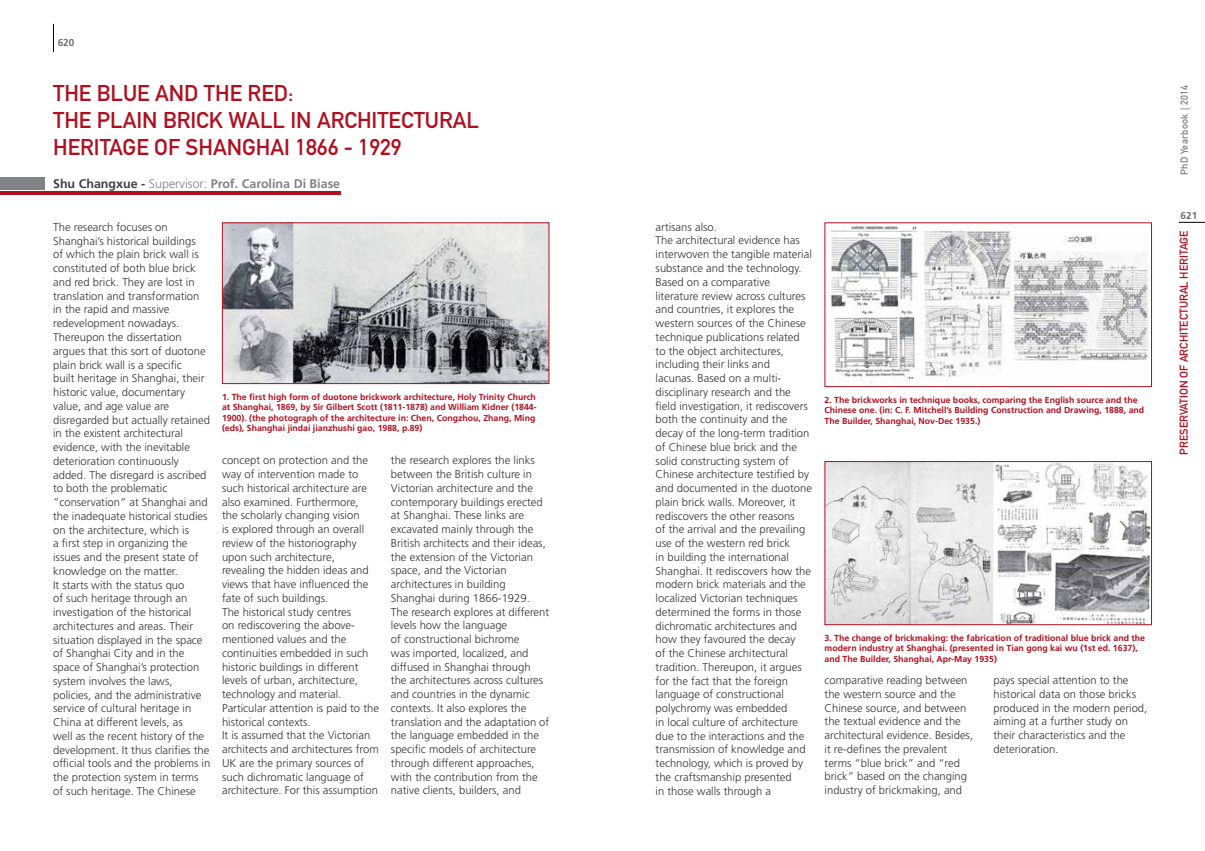
<style>
.page{position:relative;width:1205px;height:851px;background:#fff}
.page>*{position:absolute;margin:0;border:0;box-sizing:border-box;transform-origin:0 0}
.t1{font:22.5px/27px "DIN Mittelschrift Std";color:#b10f1f}
.t2{font:700 12.5px "Frutiger LT Std";color:#808285}
.t3{font:300 11.25px/13.8px "Frutiger LT Std";color:#333}
.t4{font:11.25px "DIN Mittelschrift Std";color:#b10f1f}
.t5{font:10px "DIN Mittelschrift Std";letter-spacing:.03em;color:#808285}
.t6{font:700 10px "Frutiger LT Std";color:#6d6e71}
.t7{font:700 8.75px/10.5px "Frutiger LT Std";color:#b10f1f}
.s1{color:#414042}
.s2{font-weight:300}
</style>
<div class="page">
<svg style="left:53px;top:24px;width:1px;height:28px"></svg>
<svg style="left:1179px;top:222px;width:26px;height:1px"></svg>
<hr style="left:0;top:191px;width:340px;height:4px;background:#b10f1f">
<div style="left:0;top:178px;width:44px;height:12px;background:#808285"></div>
<img style="left:224px;top:224px;width:323px;height:158px">
<div style="left:222px;top:222px;width:327px;height:162px;border:1px solid #b10f1f"></div>
<img style="left:827px;top:225px;width:322px;height:158px">
<div style="left:824px;top:222px;width:328px;height:165px;border:1px solid #b10f1f"></div>
<img style="left:826px;top:463px;width:324px;height:160px">
<div style="left:824px;top:461px;width:328px;height:164px;border:1px solid #b10f1f"></div>
<p class="t6" style="left:58px;top:37px;width:18px">620</p>
<h1 class="t1" style="left:53px;top:80px;width:427px">THE BLUE AND THE RED:<br>THE PLAIN BRICK WALL IN ARCHITECTURAL<br>HERITAGE OF SHANGHAI 1866 - 1929</h1>
<p class="t2" style="left:53px;top:176px;width:289px"><span class="s1">Shu Changxue -</span> <span class="s2">Supervisor:</span> Prof. Carolina Di Biase</p>
<p class="t3" style="left:53px;top:220px;width:159px">The research focuses on<br>Shanghai’s historical buildings<br>of which the plain brick wall is constituted of both blue brick and red brick. They are lost in translation and transformation in the rapid and massive redevelopment nowadays.<br>Thereupon the dissertation argues that this sort of duotone plain brick wall is a specific<br>built heritage in Shanghai, their historic value, documentary value, and age value are disregarded but actually retained in the existent architectural evidence, with the inevitable deterioration continuously added. The disregard is ascribed to both the problematic “conservation” at Shanghai and the inadequate historical studies on the architecture, which is<br>a first step in organizing the issues and the present state of knowledge on the matter.<br>It starts with the status quo<br>of such heritage through an investigation of the historical architectures and areas. Their situation displayed in the space of Shanghai City and in the space of Shanghai’s protection system involves the laws, policies, and the administrative service of cultural heritage in<br>China at different levels, as<br>well as the recent history of the development. It thus clarifies the official tools and the problems in the protection system in terms of such heritage. The Chinese</p>
<p class="t3" style="left:656px;top:220px;width:158px">artisans also.<br>The architectural evidence has interwoven the tangible material substance and the technology.<br>Based on a comparative literature review across cultures and countries, it explores the western sources of the Chinese technique publications related to the object architectures, including their links and<br>lacunas. Based on a multi&shy;disciplinary research and the field investigation, it rediscovers both the continuity and the decay of the long-term tradition of Chinese blue brick and the solid constructing system of<br>Chinese architecture testified by and documented in the duotone plain brick walls. Moreover, it rediscovers the other reasons<br>of the arrival and the prevailing use of the western red brick<br>in building the international<br>Shanghai. It rediscovers how the modern brick materials and the localized Victorian techniques determined the forms in those dichromatic architectures and how they favoured the decay<br>of the Chinese architectural tradition. Thereupon, it argues for the fact that the foreign language of constructional polychromy was embedded<br>in local culture of architecture due to the interactions and the transmission of knowledge and technology, which is proved by the craftsmanship presented<br>in those walls through a</p>
<p class="t7" style="left:222px;top:391px;width:316px">1. The first high form of duotone brickwork architecture, Holy Trinity Church at Shanghai, 1869, by Sir Gilbert Scott (1811-1878) and William Kidner (1844- 1900). (the photograph of the architecture in: Chen, Congzhou, Zhang, Ming (eds), Shanghai jindai jianzhushi gao, 1988, p.89)</p>
<p class="t7" style="left:824px;top:394px;width:321px">2. The brickworks in technique books, comparing the English source and the<br>Chinese one. (in: C. F. Mitchell’s Building Construction and Drawing, 1888, and<br>The Builder, Shanghai, Nov-Dec 1935.)</p>
<p class="t3" style="left:222px;top:453px;width:158px">concept on protection and the way of intervention made to such historical architecture are also examined. Furthermore,<br>the scholarly changing vision<br>is explored through an overall review of the historiography upon such architecture, revealing the hidden ideas and views that have influenced the fate of such buildings.<br>The historical study centres<br>on rediscovering the above&shy;mentioned values and the continuities embedded in such historic buildings in different levels of urban, architecture, technology and material.<br>Particular attention is paid to the historical contexts.<br>It is assumed that the Victorian architects and architectures from<br>UK are the primary sources of such dichromatic language of architecture. For this assumption</p>
<p class="t3" style="left:391px;top:453px;width:160px">the research explores the links between the British culture in<br>Victorian architecture and the contemporary buildings erected at Shanghai. These links are excavated mainly through the<br>British architects and their ideas, the extension of the Victorian space, and the Victorian architectures in building<br>Shanghai during 1866-1929.<br>The research explores at different levels how the language<br>of constructional bichrome<br>was imported, localized, and diffused in Shanghai through<br>the architectures across cultures and countries in the dynamic contexts. It also explores the translation and the adaptation of the language embedded in the specific models of architecture through different approaches, with the contribution from the native clients, builders, and</p>
<p class="t7" style="left:824px;top:632px;width:322px">3. The change of brickmaking: the fabrication of traditional blue brick and the modern industry at Shanghai. (presented in Tian gong kai wu (1st ed. 1637), and The Builder, Shanghai, Apr-May 1935)</p>
<p class="t3" style="left:824px;top:673px;width:150px">comparative reading between the western source and the<br>Chinese source, and between the textual evidence and the architectural evidence. Besides, it re-defines the prevalent terms “blue brick” and “red brick” based on the changing industry of brickmaking, and</p>
<p class="t3" style="left:993px;top:673px;width:155px">pays special attention to the historical data on those bricks produced in the modern period, aiming at a further study on their characteristics and the deterioration.</p>
<p class="t5" style="left:1178px;top:175px;width:92px;rotate:-90deg">PhD Yearbook | 2014</p>
<p class="t6" style="left:1180px;top:210px;width:18px">621</p>
<p class="t4" style="left:1177px;top:454px;width:225px;rotate:-90deg">PRESERVATION OF ARCHITECTURAL HERITAGE</p>
</div>
